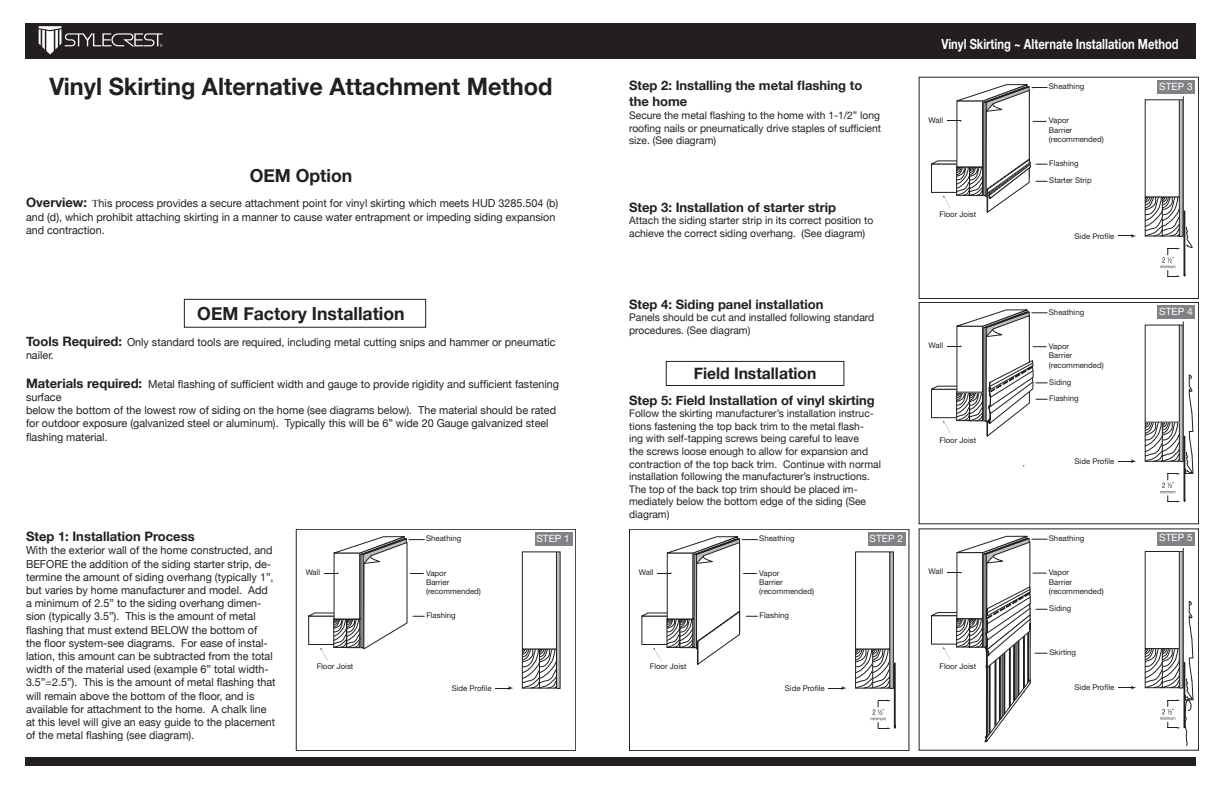
<style>
.page{position:relative;width:1224px;height:792px;background:#fff}
.page>*{position:absolute;margin:0;border:0;box-sizing:border-box;transform-origin:0 0}
.t1{font:700 24px "Helvetica Neue";color:#231f20}
.t2{font:700 18px "Helvetica Neue";color:#231f20}
.t3{font:700 16px "Helvetica Neue";color:#231f20}
.t4{font:700 14px "Helvetica Neue";color:#fff;scale:.8 1}
.heading_2{font:700 13px/16.8px "Helvetica Neue";color:#231f20}
.t5{font:11px/13.2px "Helvetica Neue";color:#231f20}
.t6{font:10.5px/12.6px "Helvetica Neue";color:#231f20}
.t7{font:10.1px "Helvetica Neue";color:#fff}
.t8{font:7.8px/9.4px "Helvetica Neue";color:#231f20}
.s1{font-weight:700;font-size:13px}
.s2{font-family:"Times";font-size:10.5px}
</style>
<div class="page">
<div style="left:25px;top:757px;width:1171px;height:9px;background:#231f20"></div>
<div style="left:25px;top:23px;width:1171px;height:36px;background:#231f20"></div>
<svg style="left:39px;top:26px;width:123px;height:29px"></svg>
<svg style="left:495px;top:686px;width:18px;height:4px"></svg>
<div style="left:296px;top:529px;width:280px;height:222px;border:1px solid #231f20"></div>
<div style="left:535px;top:532px;width:37px;height:14px;background:#808285"></div>
<svg style="left:522px;top:649px;width:35px;height:39px"></svg>
<div style="left:522px;top:552px;width:35px;height:97px;border:1px solid #231f20"></div>
<svg style="left:308px;top:536px;width:117px;height:124px"></svg>
<svg style="left:828px;top:686px;width:19px;height:4px"></svg>
<div style="left:629px;top:529px;width:280px;height:222px;border:1px solid #231f20"></div>
<div style="left:868px;top:532px;width:38px;height:14px;background:#808285"></div>
<div style="left:855px;top:552px;width:35px;height:97px;border:1px solid #231f20"></div>
<svg style="left:855px;top:649px;width:40px;height:80px"></svg>
<svg style="left:641px;top:536px;width:117px;height:128px"></svg>
<svg style="left:1118px;top:234px;width:18px;height:4px"></svg>
<div style="left:919px;top:77px;width:280px;height:222px;border:1px solid #231f20"></div>
<div style="left:1158px;top:80px;width:37px;height:14px;background:#808285"></div>
<div style="left:1179px;top:100px;width:4px;height:136px;border:1px solid #231f20"></div>
<hr style="left:1183px;top:96px;width:1px;height:140px;background:#231f20">
<svg style="left:1145px;top:197px;width:48px;height:80px"></svg>
<svg style="left:931px;top:84px;width:117px;height:128px"></svg>
<svg style="left:1118px;top:459px;width:18px;height:4px"></svg>
<div style="left:919px;top:302px;width:280px;height:222px;border:1px solid #231f20"></div>
<div style="left:1158px;top:305px;width:37px;height:14px;background:#808285"></div>
<div style="left:1179px;top:325px;width:4px;height:137px;border:1px solid #231f20"></div>
<hr style="left:1183px;top:322px;width:1px;height:140px;background:#231f20">
<svg style="left:1145px;top:375px;width:49px;height:127px"></svg>
<svg style="left:931px;top:310px;width:117px;height:126px"></svg>
<svg style="left:1118px;top:686px;width:18px;height:4px"></svg>
<div style="left:1158px;top:532px;width:37px;height:13px;background:#808285"></div>
<svg style="left:931px;top:536px;width:117px;height:206px"></svg>
<div style="left:1179px;top:551px;width:4px;height:137px;border:1px solid #231f20"></div>
<hr style="left:1183px;top:548px;width:1px;height:140px;background:#231f20">
<svg style="left:1145px;top:601px;width:49px;height:145px"></svg>
<div style="left:184px;top:299px;width:242px;height:29px;border:1px solid #231f20"></div>
<div style="left:666px;top:361px;width:178px;height:25px;border:1px solid #231f20"></div>
<p class="t4" style="left:942px;top:35px;width:298px">Vinyl Skirting ~ Alternate Installation Method</p>
<p class="t1" style="left:50px;top:72px;width:504px">Vinyl Skirting Alternative Attachment Method</p>
<p class="t2" style="left:250px;top:164px;width:104px">OEM Option</p>
<p class="t5" style="left:26px;top:197px;width:534px"><span class="s1">Overview:</span> <span class="s2">T</span>his process provides a secure attachment point for vinyl skirting which meets HUD 3285.504 (b) and (d), which prohibit attaching skirting in a manner to cause water entrapment or impeding siding expansion and contraction.</p>
<p class="heading_2" style="left:629px;top:76px;width:235px">Step 2: Installing the metal flashing to the home</p>
<p class="t6" style="left:629px;top:109px;width:253px;text-align:justify">Secure the metal flashing to the home with 1-1/2” long roofing nails or pneumatically drive staples of sufficient size. (See diagram)</p>
<p class="heading_2" style="left:629px;top:198px;width:208px">Step 3: Installation of starter strip</p>
<p class="t6" style="left:629px;top:214px;width:246px">Attach the siding starter strip in its correct position to achieve the correct siding overhang. (See diagram)</p>
<p class="t8" style="left:929px;top:115px;width:16px">Wall</p>
<p class="t8" style="left:940px;top:210px;width:38px">Floor Joist</p>
<p class="t8" style="left:1049px;top:82px;width:37px">Sheathing</p>
<p class="t8" style="left:1049px;top:116px;width:56px">Vapor<br>Barrier (recommended)</p>
<p class="t8" style="left:1049px;top:155px;width:44px;line-height:17.1px">Flashing<br>Starter Strip</p>
<p class="t8" style="left:1075px;top:231px;width:41px">Side Profile</p>
<p class="t7" style="left:1159px;top:80px;width:35px">STEP 3</p>
<p class="t2" style="left:197px;top:303px;width:209px">OEM Factory Installation</p>
<p class="t5" style="left:26px;top:335px;width:531px"><span class="s1">Tools Required:</span> Only standard tools are required, including metal cutting snips and hammer or pneumatic nailer.</p>
<p class="t5" style="left:26px;top:377px;width:535px"><span class="s1">Materials required:</span> Metal flashing of sufficient width and gauge to provide rigidity and sufficient fastening surface</p>
<p class="t5" style="left:26px;top:404px;width:532px">below the bottom of the lowest row of siding on the home (see diagrams below). The material should be rated</p>
<p class="t5" style="left:26px;top:417px;width:524px">for outdoor exposure (galvanized steel or aluminum). Typically this will be 6” wide 20 Gauge galvanized steel flashing material.</p>
<p class="heading_2" style="left:629px;top:295px;width:196px">Step 4: Siding panel installation</p>
<p class="t6" style="left:629px;top:311px;width:247px">Panels should be cut and installed following standard</p>
<p class="t6" style="left:629px;top:324px;width:123px">procedures. (See diagram)</p>
<p class="t3" style="left:694px;top:364px;width:124px">Field Installation</p>
<p class="heading_2" style="left:629px;top:391px;width:247px">Step 5: Field Installation of vinyl skirting</p>
<p class="t6" style="left:629px;top:407px;width:253px">Follow the skirting manufacturer’s installation instruc&shy;tions fastening the top back trim to the metal flash-<br>ing with self-tapping screws being careful to leave<br>the screws loose enough to allow for expansion and contraction of the top back trim. Continue with normal installation following the manufacturer’s instructions.<br>The top of the back top trim should be placed im&shy;mediately below the bottom edge of the siding (See diagram)</p>
<p class="t8" style="left:929px;top:340px;width:16px">Wall</p>
<p class="t8" style="left:940px;top:435px;width:38px">Floor Joist</p>
<p class="t8" style="left:1049px;top:307px;width:37px">Sheathing</p>
<p class="t8" style="left:1049px;top:341px;width:56px">Vapor<br>Barrier (recommended)</p>
<p class="t8" style="left:1049px;top:374px;width:31px;line-height:16.4px">Siding<br>Flashing</p>
<p class="t8" style="left:1075px;top:456px;width:41px">Side Profile</p>
<p class="t7" style="left:1159px;top:305px;width:35px">STEP 4</p>
<p class="heading_2" style="left:26px;top:528px;width:170px">Step 1: Installation Process</p>
<p class="t5" style="left:26px;top:544px;width:251px">With the exterior wall of the home constructed, and BEFORE the addition of the siding starter strip, de&shy;termine the amount of siding overhang (typically 1”, but varies by home manufacturer and model. Add a minimum of 2.5” to the siding overhang dimen&shy;sion (typically 3.5”). This is the amount of metal flashing that must extend BELOW the bottom of<br>the floor system-see diagrams. For ease of instal&shy;lation, this amount can be subtracted from the total width of the material used (example 6” total width-3.5”=2.5”). This is the amount of metal flashing that will remain above the bottom of the floor, and is available for attachment to the home. A chalk line at this level will give an easy guide to the placement of the metal flashing (see diagram).</p>
<p class="t8" style="left:306px;top:567px;width:16px">Wall</p>
<p class="t8" style="left:317px;top:662px;width:38px">Floor Joist</p>
<p class="t8" style="left:426px;top:534px;width:37px">Sheathing</p>
<p class="t8" style="left:426px;top:568px;width:56px">Vapor<br>Barrier (recommended)</p>
<p class="t8" style="left:426px;top:611px;width:31px">Flashing</p>
<p class="t8" style="left:452px;top:683px;width:41px">Side Profile</p>
<p class="t7" style="left:536px;top:532px;width:35px">STEP 1</p>
<p class="t8" style="left:639px;top:567px;width:16px">Wall</p>
<p class="t8" style="left:650px;top:662px;width:38px">Floor Joist</p>
<p class="t8" style="left:759px;top:534px;width:37px">Sheathing</p>
<p class="t7" style="left:870px;top:532px;width:35px">STEP 2</p>
<p class="t8" style="left:1049px;top:533px;width:37px">Sheathing</p>
<p class="t7" style="left:1159px;top:532px;width:35px">STEP 5</p>
<p class="t8" style="left:759px;top:568px;width:56px">Vapor<br>Barrier (recommended)</p>
<p class="t8" style="left:760px;top:611px;width:31px">Flashing</p>
<p class="t8" style="left:929px;top:567px;width:16px">Wall</p>
<p class="t8" style="left:1049px;top:568px;width:56px">Vapor<br>Barrier (recommended)</p>
<p class="t8" style="left:1049px;top:604px;width:24px">Siding</p>
<p class="t8" style="left:1050px;top:648px;width:28px">Skirting</p>
<p class="t8" style="left:940px;top:661px;width:38px">Floor Joist</p>
<p class="t8" style="left:785px;top:683px;width:41px">Side Profile</p>
<p class="t8" style="left:1075px;top:683px;width:41px">Side Profile</p>
</div>
